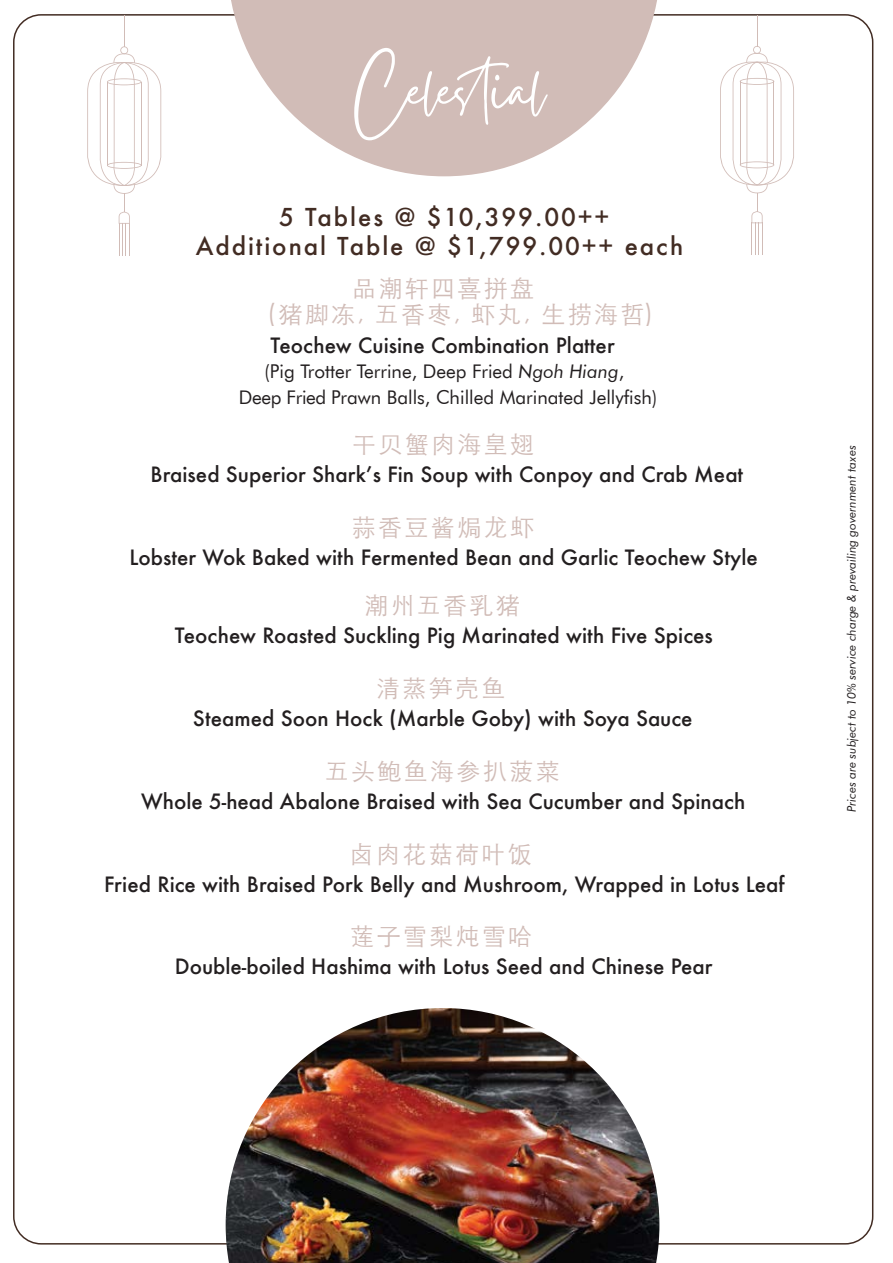
<style>
.page{position:relative;width:893px;height:1263px;background:#fff}
.page>*{position:absolute;margin:0;border:0;box-sizing:border-box;transform-origin:0 0}
.t1{font:76.65px "Gistesy";color:#fff}
.t2{font:300 24px/26.7px "ST Heiti SC";letter-spacing:.1em;color:#d1bcb7}
.t3{font:500 24px/28.8px "Futura";letter-spacing:.08em;color:#422c23;text-align:center}
.t4{font:500 20.55px "Futura";color:#231f20}
.t5{font:18.75px/25.7px "Futura BT";color:#231f20;text-align:center}
.t6{font:italic 12px "Futura BT";color:#231f20}
.s1{font-style:italic}
</style>
<div class="page">
<svg style="left:227px;top:0;width:434px;height:176px;fill:#d1bcb7"></svg>
<svg style="left:87px;top:46px;width:74px;height:178px"></svg>
<hr style="left:119px;top:223px;width:1px;height:32px;background:#d1bcb7">
<hr style="left:129px;top:223px;width:1px;height:32px;background:#d1bcb7">
<hr style="left:122px;top:223px;width:1px;height:32px;background:#d1bcb7">
<hr style="left:125px;top:223px;width:1px;height:32px;background:#d1bcb7">
<hr style="left:124px;top:15px;width:1px;height:32px;background:#d1bcb7">
<svg style="left:720px;top:46px;width:74px;height:177px"></svg>
<hr style="left:751px;top:223px;width:1px;height:32px;background:#d1bcb7">
<hr style="left:762px;top:223px;width:1px;height:32px;background:#d1bcb7">
<hr style="left:755px;top:223px;width:1px;height:32px;background:#d1bcb7">
<hr style="left:758px;top:223px;width:1px;height:32px;background:#d1bcb7">
<hr style="left:757px;top:15px;width:1px;height:31px;background:#d1bcb7">
<img style="left:226px;top:1008px;width:433px;height:255px">
<h1 class="t1" style="left:355px;top:37px;width:191px">Celestial</h1>
<p class="t3" style="left:196px;top:202px;width:489px">5 Tables @ $10,399.00++<br>Additional Table @ $1,799.00++ each</p>
<p class="t2" style="left:267px;top:272px;width:387px;text-indent:85px">品潮轩四喜拼盘<br>(猪脚冻, 五香枣, 虾丸, 生捞海哲)</p>
<p class="t4" style="left:271px;top:331px;width:346px">Teochew Cuisine Combination Platter</p>
<p class="t5" style="left:239px;top:358px;width:420px">(Pig Trotter Terrine, Deep Fried <span class="s1">Ngoh Hiang</span>,<br>Deep Fried Prawn Balls, Chilled Marinated Jellyfish)</p>
<p class="t2" style="left:352px;top:428px;width:183px">干贝蟹肉海皇翅</p>
<p class="t4" style="left:151px;top:460px;width:594px">Braised Superior Sharkʼs Fin Soup with Conpoy and Crab Meat</p>
<p class="t2" style="left:352px;top:511px;width:183px">蒜香豆酱焗龙虾</p>
<p class="t4" style="left:129px;top:543px;width:630px">Lobster Wok Baked with Fermented Bean and Garlic Teochew Style</p>
<p class="t2" style="left:364px;top:590px;width:157px">潮州五香乳猪</p>
<p class="t4" style="left:175px;top:622px;width:539px">Teochew Roasted Suckling Pig Marinated with Five Spices</p>
<p class="t2" style="left:376px;top:672px;width:131px">清蒸笋壳鱼</p>
<p class="t4" style="left:193px;top:704px;width:501px">Steamed Soon Hock (Marble Goby) with Soya Sauce</p>
<p class="t2" style="left:325px;top:755px;width:236px">五头鲍鱼海参扒菠菜</p>
<p class="t4" style="left:141px;top:787px;width:606px">Whole 5-head Abalone Braised with Sea Cucumber and Spinach</p>
<p class="t2" style="left:350px;top:838px;width:183px">卤肉花菇荷叶饭</p>
<p class="t4" style="left:104px;top:870px;width:682px">Fried Rice with Braised Pork Belly and Mushroom, Wrapped in Lotus Leaf</p>
<p class="t2" style="left:351px;top:921px;width:183px">莲子雪梨炖雪哈</p>
<p class="t4" style="left:175px;top:953px;width:539px">Double-boiled Hashima with Lotus Seed and Chinese Pear</p>
<p class="t6" style="left:844px;top:812px;width:368px;rotate:-90deg">Prices are subject to 10% service charge &amp; prevailing government taxes</p>
</div>
